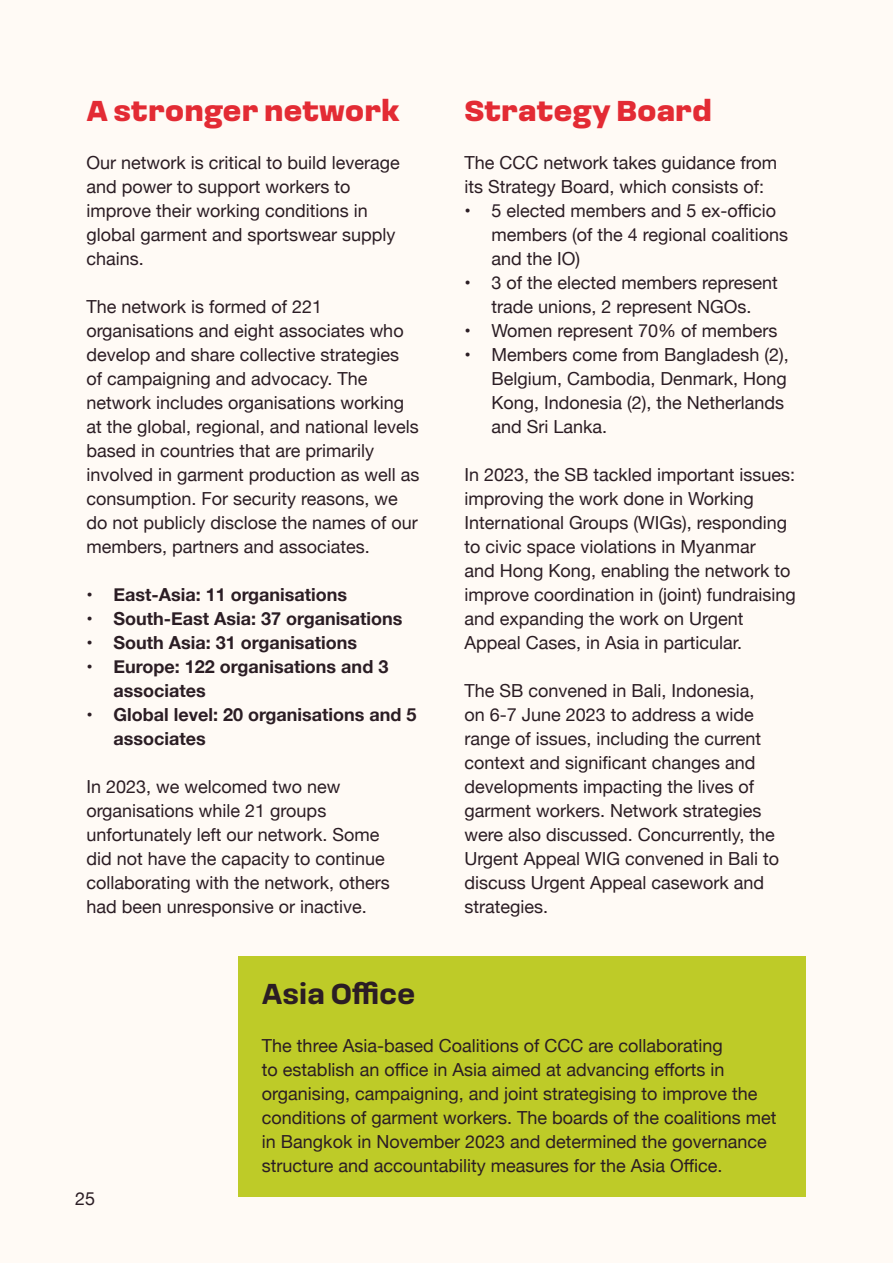
<style>
.page{position:relative;width:893px;height:1263px;background:#fffaf5}
.page>*{position:absolute;margin:0;border:0;box-sizing:border-box;transform-origin:0 0}
.t1{font:900 30px "Loos Normal";color:#e32b34}
.t2{font:700 30px "Loos Normal";color:#2b1d24}
.t3{font:18px/24px "Helvetica Neue";color:#2b1d24}
.t4{font:700 18px/24px "Helvetica Neue";color:#2b1d24}
</style>
<div class="page">
<div style="left:238px;top:956px;width:567px;height:241px;background:#becb28"></div>
<h1 class="t1" style="left:86px;top:89px;width:315px">A stronger network</h1>
<p class="t3" style="left:86px;top:152px;width:315px">Our network is critical to build leverage and power to support workers to improve their working conditions in global garment and sportswear supply chains.</p>
<p class="t3" style="left:86px;top:296px;width:335px">The network is formed of 221 organisations and eight associates who develop and share collective strategies<br>of campaigning and advocacy. The network includes organisations working at the global, regional, and national levels based in countries that are primarily involved in garment production as well as consumption. For security reasons, we do not publicly disclose the names of our members, partners and associates.</p>
<p class="t4" style="left:86px;top:583px;width:262px">• East-Asia: 11 organisations</p>
<p class="t4" style="left:86px;top:607px;width:318px">• South-East Asia: 37 organisations</p>
<p class="t4" style="left:86px;top:631px;width:272px">• South Asia: 31 organisations</p>
<p class="t4" style="left:113px;top:655px;width:276px;text-indent:-27px">• Europe: 122 organisations and 3 associates</p>
<p class="t4" style="left:113px;top:703px;width:305px;text-indent:-27px">• Global level: 20 organisations and 5 associates</p>
<p class="t3" style="left:86px;top:775px;width:305px">In 2023, we welcomed two new organisations while 21 groups unfortunately left our network. Some did not have the capacity to continue collaborating with the network, others had been unresponsive or inactive.</p>
<h1 class="t1" style="left:464px;top:89px;width:249px">Strategy Board</h1>
<p class="t3" style="left:464px;top:152px;width:314px">The CCC network takes guidance from its Strategy Board, which consists of:</p>
<p class="t3" style="left:491px;top:200px;width:298px;text-indent:-27px">• 5 elected members and 5 ex-officio members (of the 4 regional coalitions and the IO)</p>
<p class="t3" style="left:464px;top:271px;width:315px;text-align:center">• 3 of the elected members represent trade unions, 2 represent NGOs.</p>
<p class="t3" style="left:464px;top:319px;width:315px">• Women represent 70% of members</p>
<p class="t3" style="left:491px;top:343px;width:299px;text-indent:-27px">• Members come from Bangladesh (2),<br>Belgium, Cambodia, Denmark, Hong<br>Kong, Indonesia (2), the Netherlands and Sri Lanka.</p>
<p class="t3" style="left:464px;top:463px;width:333px">In 2023, the SB tackled important issues: improving the work done in Working International Groups (WIGs), responding to civic space violations in Myanmar<br>and Hong Kong, enabling the network to improve coordination in (joint) fundraising and expanding the work on Urgent Appeal Cases, in Asia in particular.</p>
<p class="t3" style="left:464px;top:679px;width:316px">The SB convened in Bali, Indonesia, on 6-7 June 2023 to address a wide range of issues, including the current context and significant changes and developments impacting the lives of garment workers. Network strategies were also discussed. Concurrently, the Urgent Appeal WIG convened in Bali to discuss Urgent Appeal casework and strategies.</p>
<p class="t3" style="left:75px;top:1188px;width:22px">25</p>
<h1 class="t2" style="left:262px;top:972px;width:155px">Asia Office</h1>
<p class="t3" style="left:262px;top:1034px;width:516px">The three Asia-based Coalitions of CCC are collaborating<br>to establish an office in Asia aimed at advancing efforts in organising, campaigning, and joint strategising to improve the conditions of garment workers. The boards of the coalitions met in Bangkok in November 2023 and determined the governance structure and accountability measures for the Asia Office.</p>
</div>
